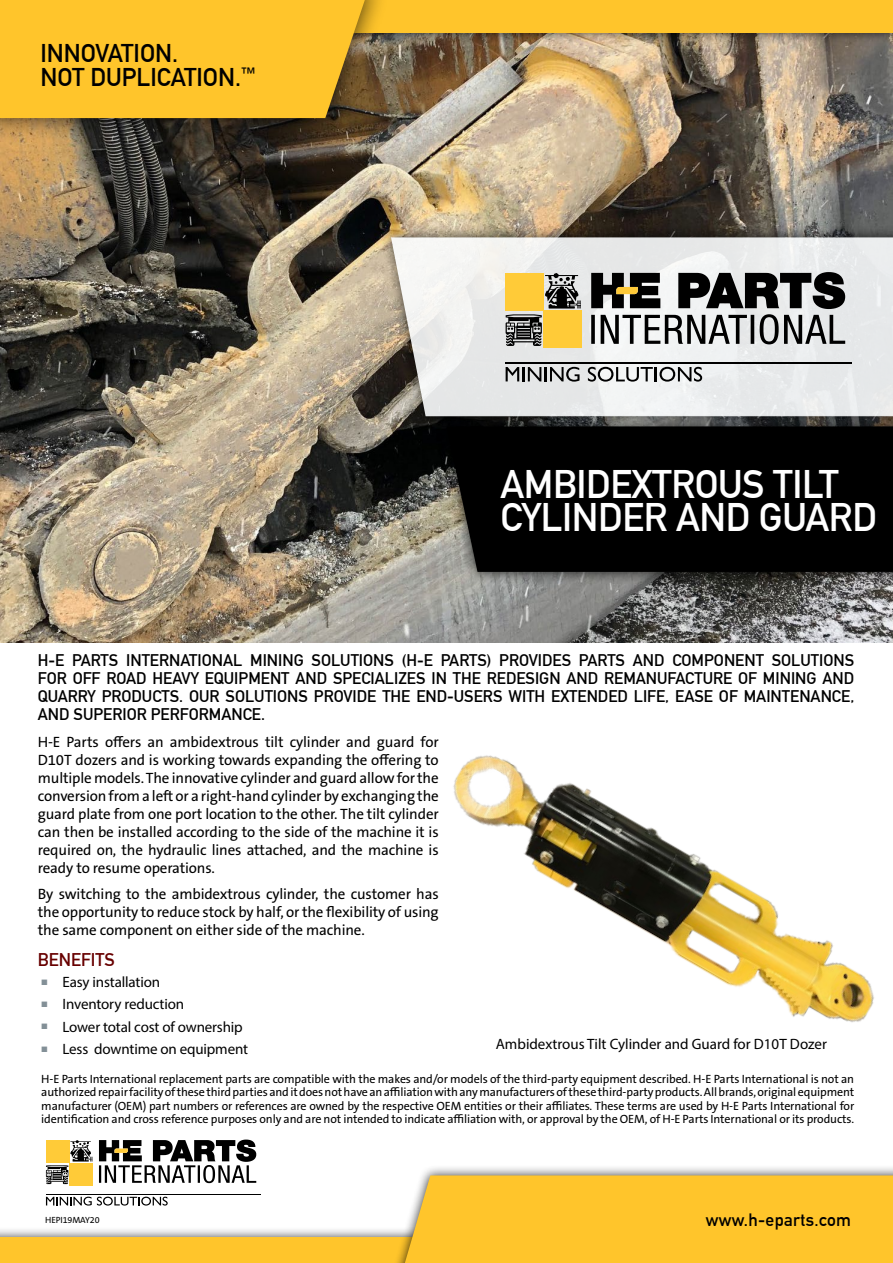
<style>
.page{position:relative;width:893px;height:1263px;background:#fff}
.page>*{position:absolute;margin:0;border:0;box-sizing:border-box;transform-origin:0 0}
.t1{font:700 39px/33px "DIN Alternate";letter-spacing:-.01em;color:#fff}
.t2{font:700 25.2px/24.2px "DIN Alternate";color:#000}
.t3{font:18px "DIN Mittelschrift LTCYR";color:#680000}
.t4{font:700 17.55px "DIN Alternate";letter-spacing:.02em;color:#000}
.t5{font:16.5px/18px "DIN Mittelschrift LTCYR";color:#000;text-align:justify}
.t6{font:15px/18px "The Sans B W5 Plain";letter-spacing:-.01em;color:#000;text-align:justify}
.t7{font:15px/22.2px "Myriad Pro";letter-spacing:-.01em;color:#000}
.t8{font:12px/13.5px "The Sans B W5 Plain";letter-spacing:-.01em;color:#000;text-align:justify}
.t9{font:9px "The Sans B W5 Plain";letter-spacing:-.01em;color:#000}
</style>
<div class="page">
<img style="left:0;top:44px;width:893px;height:598px">
<div style="left:380px;top:225px;width:513px;height:203px;background:#000;opacity:.75"></div>
<svg style="left:391px;top:237px;width:502px;height:179px;fill:#e7e9ea"></svg>
<div style="left:435px;top:414px;width:458px;height:170px;background:#000;opacity:.75"></div>
<div style="left:446px;top:426px;width:447px;height:146px;background:#000"></div>
<div style="left:0;top:0;width:893px;height:44px;background:#000;opacity:.75"></div>
<div style="left:0;top:0;width:893px;height:33px;background:#ffc52b"></div>
<hr style="left:506px;top:362px;width:346px;height:2px;background:#000">
<svg style="left:591px;top:272px;width:254px;height:72px"></svg>
<div style="left:544px;top:311px;width:38px;height:37px;background:#ffcb38"></div>
<svg style="left:506px;top:273px;width:75px;height:73px"></svg>
<svg style="left:506px;top:367px;width:13px;height:14px"></svg>
<hr style="left:522px;top:367px;width:3px;height:14px;background:#000">
<svg style="left:528px;top:367px;width:52px;height:15px"></svg>
<svg style="left:588px;top:367px;width:114px;height:15px"></svg>
<div style="left:0;top:0;width:389px;height:141px;background:#000;opacity:.75"></div>
<div style="left:0;top:0;width:365px;height:118px;background:#ffc52b"></div>
<div style="left:0;top:1227px;width:893px;height:36px;background:#000;opacity:.75"></div>
<div style="left:0;top:1237px;width:893px;height:26px;background:#ffc52b"></div>
<div style="left:391px;top:1165px;width:502px;height:98px;background:#000;opacity:.75"></div>
<div style="left:405px;top:1175px;width:488px;height:88px;background:#ffc52b"></div>
<hr style="left:46px;top:1194px;width:214px;height:1px;background:#000">
<svg style="left:99px;top:1139px;width:157px;height:44px"></svg>
<div style="left:70px;top:1163px;width:23px;height:22px;background:#ffcb38"></div>
<svg style="left:46px;top:1140px;width:47px;height:44px"></svg>
<svg style="left:46px;top:1197px;width:122px;height:8px"></svg>
<img style="left:453px;top:755px;width:421px;height:267px">
<h2 class="t2" style="left:40px;top:39px;width:217px">INNOVATION.<br>NOT DUPLICATION.<sup>™</sup></h2>
<h1 class="t1" style="left:501px;top:465px;width:378px">AMBIDEXTROUS TILT<br>CYLINDER AND GUARD</h1>
<p class="t5" style="left:38px;top:651px;width:818px">H-E PARTS INTERNATIONAL MINING SOLUTIONS (H-E PARTS) PROVIDES PARTS AND COMPONENT SOLUTIONS FOR OFF ROAD HEAVY EQUIPMENT AND SPECIALIZES IN THE REDESIGN AND REMANUFACTURE OF MINING AND QUARRY PRODUCTS. OUR SOLUTIONS PROVIDE THE END-USERS WITH EXTENDED LIFE, EASE OF MAINTENANCE, AND SUPERIOR PERFORMANCE.</p>
<p class="t6" style="left:38px;top:733px;width:402px">H-E Parts offers an ambidextrous tilt cylinder and guard for D10T dozers and is working towards expanding the offering to multiple models. The innovative cylinder and guard allow for the conversion from a left or a right-hand cylinder by exchanging the guard plate from one port location to the other. The tilt cylinder can then be installed according to the side of the machine it is required on, the hydraulic lines attached, and the machine is ready to resume operations.</p>
<p class="t6" style="left:38px;top:885px;width:402px">By switching to the ambidextrous cylinder, the customer has the opportunity to reduce stock by half, or the flexibility of using the same component on either side of the machine.</p>
<h3 class="t3" style="left:38px;top:949px;width:78px">BENEFITS</h3>
<p class="t7" style="left:63px;top:971px;width:187px">Easy installation<br>Inventory reduction<br>Lower total cost of ownership<br>Less downtime on equipment</p>
<p class="t7" style="left:496px;top:1032px;width:333px">Ambidextrous Tilt Cylinder and Guard for D10T Dozer</p>
<p class="t8" style="left:41px;top:1072px;width:814px">H-E Parts International replacement parts are compatible with the makes and/or models of the third-party equipment described. H-E Parts International is not an authorized repair facility of these third parties and it does not have an affiliation with any manufacturers of these third-party products. All brands, original equipment manufacturer (OEM) part numbers or references are owned by the respective OEM entities or their affiliates. These terms are used by H-E Parts International for identification and cross reference purposes only and are not intended to indicate affiliation with, or approval by the OEM, of H-E Parts International or its products.</p>
<p class="t9" style="left:45px;top:1214px;width:56px">HEPI19MAY20</p>
<h3 class="t4" style="left:706px;top:1206px;width:147px">www.h-eparts.com</h3>
</div>
